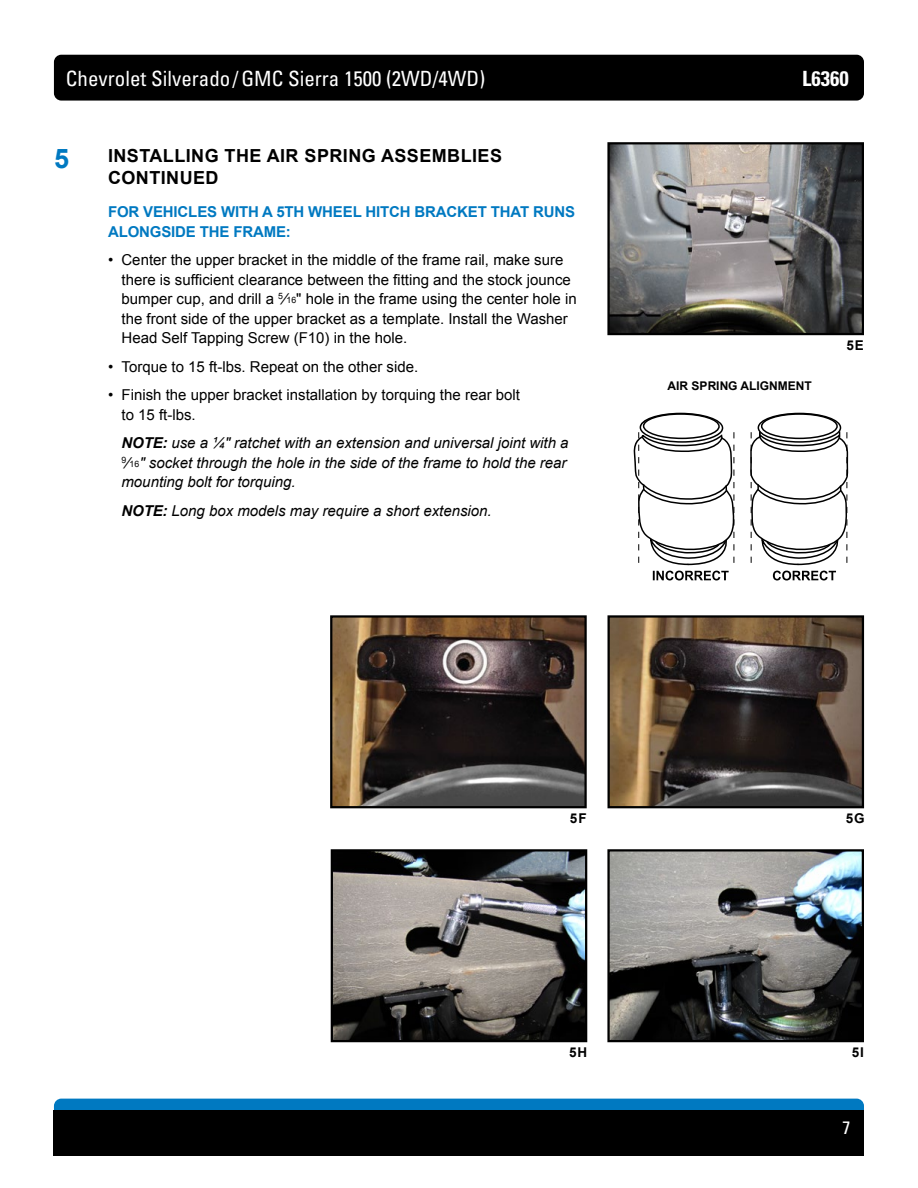
<style>
.page{position:relative;width:918px;height:1188px;background:#fff}
.page>*{position:absolute;margin:0;border:0;box-sizing:border-box;transform-origin:0 0}
.t1{font:700 27px "Arial";color:#0079c1}
.t2{font:condensed 21px "Univers LT Std";color:#fff}
.t3{font:700 condensed 21px "Univers LT Std";color:#fff}
.t4{font:700 18px/22.5px "Arial";letter-spacing:.025em;color:#000}
.t5{font:condensed 18px "Univers LT Std";color:#fff}
.t6{font:15px/19.5px "Arial";color:#000}
.t7{font:italic 15px/19.5px "Arial";color:#000}
.t8{font:700 15px/19.5px "Arial";letter-spacing:-.01em;color:#0079c1}
.t9{font:700 13.5px "Arial";letter-spacing:.075em;color:#000}
.t10{font:700 12px "Arial";color:#000}
.s1{font-size:8.7px}
.s2{font-weight:700}
.s3{font-style:normal}
.s4{font-style:normal;font-size:8.7px}
</style>
<div class="page">
<div style="left:54px;top:55px;width:810px;height:46px;background:#000;border-radius:7px"></div>
<div style="left:54px;top:1099px;width:810px;height:45px;background:#0079c1;border-radius:7px"></div>
<div style="left:54px;top:1110px;width:810px;height:46px;background:#000"></div>
<img style="left:610px;top:145px;width:251px;height:187px">
<div style="left:607px;top:142px;width:257px;height:193px;border:2px solid #000"></div>
<svg style="left:750px;top:412px;width:99px;height:169px"></svg>
<svg style="left:633px;top:412px;width:102px;height:168px"></svg>
<img style="left:333px;top:618px;width:251px;height:187px">
<div style="left:330px;top:615px;width:257px;height:193px;border:2px solid #000"></div>
<img style="left:611px;top:618px;width:250px;height:187px">
<div style="left:608px;top:615px;width:256px;height:193px;border:2px solid #000"></div>
<img style="left:334px;top:852px;width:250px;height:187px">
<div style="left:331px;top:849px;width:256px;height:193px;border:2px solid #000"></div>
<img style="left:610px;top:852px;width:251px;height:187px">
<div style="left:607px;top:849px;width:257px;height:193px;border:2px solid #000"></div>
<h2 class="t2" style="left:66px;top:65px;width:421px">Chevrolet Silverado/GMC Sierra 1500 (2WD/4WD)</h2>
<h2 class="t3" style="left:802px;top:65px;width:48px">L6360</h2>
<h1 class="t1" style="left:54px;top:140px;width:17px">5</h1>
<p class="t4" style="left:108px;top:145px;width:396px">INSTALLING THE AIR SPRING ASSEMBLIES<br>CONTINUED</p>
<p class="t8" style="left:108px;top:203px;width:469px">FOR VEHICLES WITH A 5TH WHEEL HITCH BRACKET THAT RUNS<br>ALONGSIDE THE FRAME:</p>
<p class="t6" style="left:122px;top:250px;width:457px;text-indent:-14px">• Center the upper bracket in the middle of the frame rail, make sure there is sufficient clearance between the fitting and the stock jounce bumper cup, and drill a <sup>5</sup>⁄<span class="s1">16</span>" hole in the frame using the center hole in the front side of the upper bracket as a template. Install the Washer Head Self Tapping Screw (F10) in the hole.</p>
<p class="t6" style="left:108px;top:357px;width:312px">• Torque to 15 ft-lbs. Repeat on the other side.</p>
<p class="t6" style="left:122px;top:385px;width:400px;text-indent:-14px">• Finish the upper bracket installation by torquing the rear bolt to 15 ft-lbs.</p>
<p class="t7" style="left:121px;top:434px;width:449px"><span class="s2">NOTE:</span> use a ¼" ratchet with an extension and universal joint with a<br><sup>9</sup><span class="s3">⁄</span><span class="s4">16</span>" socket through the hole in the side of the frame to hold the rear mounting bolt for torquing.</p>
<p class="t7" style="left:121px;top:501px;width:372px"><span class="s2">NOTE:</span> Long box models may require a short extension.</p>
<p class="t10" style="left:668px;top:377px;width:146px">AIR SPRING ALIGNMENT</p>
<p class="t9" style="left:846px;top:336px;width:19px">5E</p>
<p class="t9" style="left:570px;top:809px;width:18px">5F</p>
<p class="t9" style="left:846px;top:809px;width:21px">5G</p>
<p class="t9" style="left:569px;top:1043px;width:20px">5H</p>
<p class="t9" style="left:852px;top:1043px;width:14px">5I</p>
<p class="t5" style="left:843px;top:1116px;width:9px">7</p>
</div>
